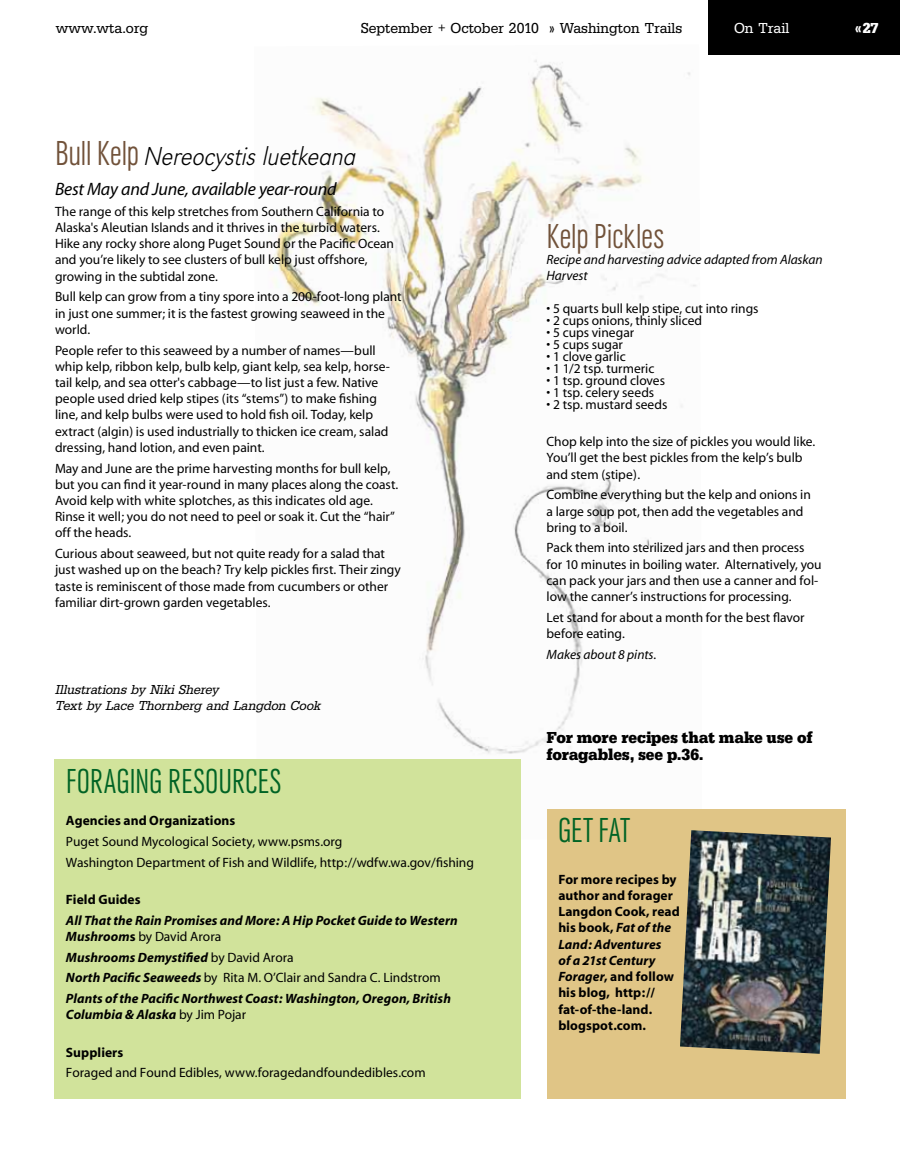
<style>
.page{position:relative;width:900px;height:1153px;background:#fff}
.page>*{position:absolute;margin:0;border:0;box-sizing:border-box;transform-origin:0 0}
.t1{font:36px "URW Grotesk EOT Lig Con";letter-spacing:-.01em;color:#006325}
.t2{font:36px "URW Grotesk EOT Lig Con";letter-spacing:-.01em;color:#71523a}
.t3{font:27px "URW Grotesk TOT Ext Lig Nar Obl";letter-spacing:-.02em;color:#000}
.t4{font:italic 18px "Myriad";letter-spacing:-.015em;color:#000}
.t5{font:16.5px/16.5px "URW Egyptienne TOT Bol Nar";letter-spacing:-.01em;color:#000}
.t6{font:15px "URW Egyptienne TOT Reg Nar";color:#000}
.t7{font:15px "URW Egyptienne TOT Reg Nar";color:#fff}
.t8{font:15px "URW Egyptienne TOT Bol Nar";color:#fff}
.t9{font:13.5px/16.2px "Myriad";color:#000}
.t10{font:italic 700 13.5px/20.7px "Myriad";letter-spacing:.005em;color:#000}
.t11{font:700 13.5px/16.2px "Myriad";letter-spacing:.005em;color:#000}
.t12{font:italic 13.5px/16.2px "Myriad";letter-spacing:-.005em;color:#000}
.t13{font:13.5px/16.5px "URW Egyptienne TOT Reg Nar Obl";letter-spacing:-.005em;color:#000}
.s1{font-family:"URW Grotesk EOT Lig Con";font-size:36px;color:#71523a}
.s2{font-style:normal}
.s3{font-weight:400;font-style:normal}
.s4{font-family:"URW Egyptienne TOT Reg Nar Obl";font-size:13.5px}
.s5{font-style:italic}
</style>
<div class="page">
<img style="left:270px;top:59px;width:426px;height:781px">
<div style="left:547px;top:808px;width:299px;height:290px;background:#e0c586"></div>
<div style="left:54px;top:759px;width:466px;height:339px;background:#d1e39b"></div>
<div style="left:709px;top:0;width:191px;height:54px;background:#000"></div>
<img style="left:680px;top:830px;width:151px;height:223px">
<p class="t6" style="left:56px;top:19px;width:94px">www.wta.org</p>
<p class="t6" style="left:361px;top:19px;width:323px">September + October 2010 » Washington Trails</p>
<p class="t7" style="left:734px;top:19px;width:57px">On Trail</p>
<p class="t8" style="left:855px;top:19px;width:25px">« 27</p>
<h2 class="t3" style="left:55px;top:140px;width:304px"><span class="s1">Bull Kelp</span> Nereocystis luetkeana</h2>
<h3 class="t4" style="left:55px;top:180px;width:283px">Best May and June, available year-round</h3>
<p class="t9" style="left:55px;top:204px;width:341px">The range of this kelp stretches from Southern California to Alaska's Aleutian Islands and it thrives in the turbid waters.<br>Hike any rocky shore along Puget Sound or the Pacific Ocean and you’re likely to see clusters of bull kelp just offshore, growing in the subtidal zone.</p>
<p class="t9" style="left:55px;top:289px;width:348px">Bull kelp can grow from a tiny spore into a 200-foot-long plant in just one summer; it is the fastest growing seaweed in the world.</p>
<p class="t9" style="left:55px;top:342px;width:337px">People refer to this seaweed by a number of names—bull whip kelp, ribbon kelp, bulb kelp, giant kelp, sea kelp, horse&shy;tail kelp, and sea otter's cabbage—to list just a few. Native people used dried kelp stipes (its “stems”) to make fishing line, and kelp bulbs were used to hold fish oil. Today, kelp extract (algin) is used industrially to thicken ice cream, salad dressing, hand lotion, and even paint.</p>
<p class="t9" style="left:55px;top:460px;width:345px">May and June are the prime harvesting months for bull kelp, but you can find it year-round in many places along the coast.<br>Avoid kelp with white splotches, as this indicates old age.<br>Rinse it well; you do not need to peel or soak it. Cut the “hair” off the heads.</p>
<p class="t9" style="left:55px;top:546px;width:347px">Curious about seaweed, but not quite ready for a salad that just washed up on the beach? Try kelp pickles first. Their zingy taste is reminiscent of those made from cucumbers or other familiar dirt-grown garden vegetables.</p>
<p class="t13" style="left:56px;top:681px;width:267px">Illustrations by Niki Sherey<br>Text by Lace Thornberg and Langdon Cook</p>
<h1 class="t1" style="left:66px;top:762px;width:217px">FORAGING RESOURCES</h1>
<p class="t11" style="left:66px;top:813px;width:171px">Agencies and Organizations</p>
<p class="t9" style="left:66px;top:831px;width:410px;line-height:20.7px">Puget Sound Mycological Society, www.psms.org<br>Washington Department of Fish and Wildlife, http://wdfw.wa.gov/fishing</p>
<p class="t11" style="left:66px;top:891px;width:76px">Field Guides</p>
<p class="t10" style="left:66px;top:912px;width:393px;line-height:16.2px">All That the Rain Promises and More: A Hip Pocket Guide to Western<br>Mushroom<span class="s2">s</span> <span class="s3">by David Arora</span></p>
<p class="t10" style="left:66px;top:946px;width:386px">Mushrooms Demystified <span class="s3">by David Arora<br></span>North Pacific Seaweeds <span class="s3">by Rita M. O’Clair and Sandra C. Lindstrom<br></span>Plants of the Pacific Northwest Coast: Washington, Oregon, British</p>
<p class="t10" style="left:66px;top:1004px;width:182px">Columbia &amp; Alaska <span class="s3">by Jim Pojar</span></p>
<p class="t11" style="left:66px;top:1044px;width:59px">Suppliers</p>
<p class="t9" style="left:66px;top:1064px;width:361px">Foraged and Found Edibles, www.foragedandfoundedibles.com</p>
<h1 class="t2" style="left:547px;top:217px;width:119px">Kelp Pickles</h1>
<p class="t12" style="left:547px;top:252px;width:278px">Recipe and harvesting advice adapted from Alaskan<br>Harvest</p>
<p class="t9" style="left:547px;top:301px;width:214px">• 5 quarts bull kelp stipe, cut into rings</p>
<p class="t9" style="left:547px;top:313px;width:157px">• 2 cups onions, thinly sliced</p>
<p class="t9" style="left:547px;top:325px;width:89px">• 5 cups vinegar</p>
<p class="t9" style="left:547px;top:337px;width:78px">• 5 cups sugar</p>
<p class="t9" style="left:547px;top:349px;width:81px">• 1 clove garlic</p>
<p class="t9" style="left:547px;top:361px;width:109px">• 1 1/2 tsp. turmeric</p>
<p class="t9" style="left:547px;top:373px;width:120px">• 1 tsp. ground cloves</p>
<p class="t9" style="left:547px;top:385px;width:109px">• 1 tsp. celery seeds</p>
<p class="t9" style="left:547px;top:397px;width:122px">• 2 tsp. mustard seeds</p>
<p class="t9" style="left:547px;top:434px;width:270px">Chop kelp into the size of pickles you would like.<br>You’ll get the best pickles from the kelp’s bulb and stem (stipe).</p>
<p class="t9" style="left:547px;top:487px;width:266px">Combine everything but the kelp and onions in a large soup pot, then add the vegetables and bring to a boil.</p>
<p class="t9" style="left:547px;top:540px;width:277px">Pack them into sterilized jars and then process for 10 minutes in boiling water. Alternatively, you can pack your jars and then use a canner and fol&shy;low the canner’s instructions for processing.</p>
<p class="t9" style="left:547px;top:609px;width:260px">Let stand for about a month for the best flavor before eating.</p>
<p class="t12" style="left:547px;top:646px;width:112px">Makes about 8 pints.</p>
<p class="t5" style="left:547px;top:729px;width:268px">For more recipes that make use of foragables, see p.36.<span class="s4">.</span></p>
<h1 class="t1" style="left:558px;top:811px;width:74px">GET FAT</h1>
<p class="t11" style="left:558px;top:871px;width:123px">For more recipes by author and forager<br>Langdon Cook, read his book, <span class="s5">Fat of the<br>Land: Adventures<br>of a 21st Century<br>Forager</span>, and follow his blog, http:// fat-of-the-land. blogspot.com.</p>
</div>
